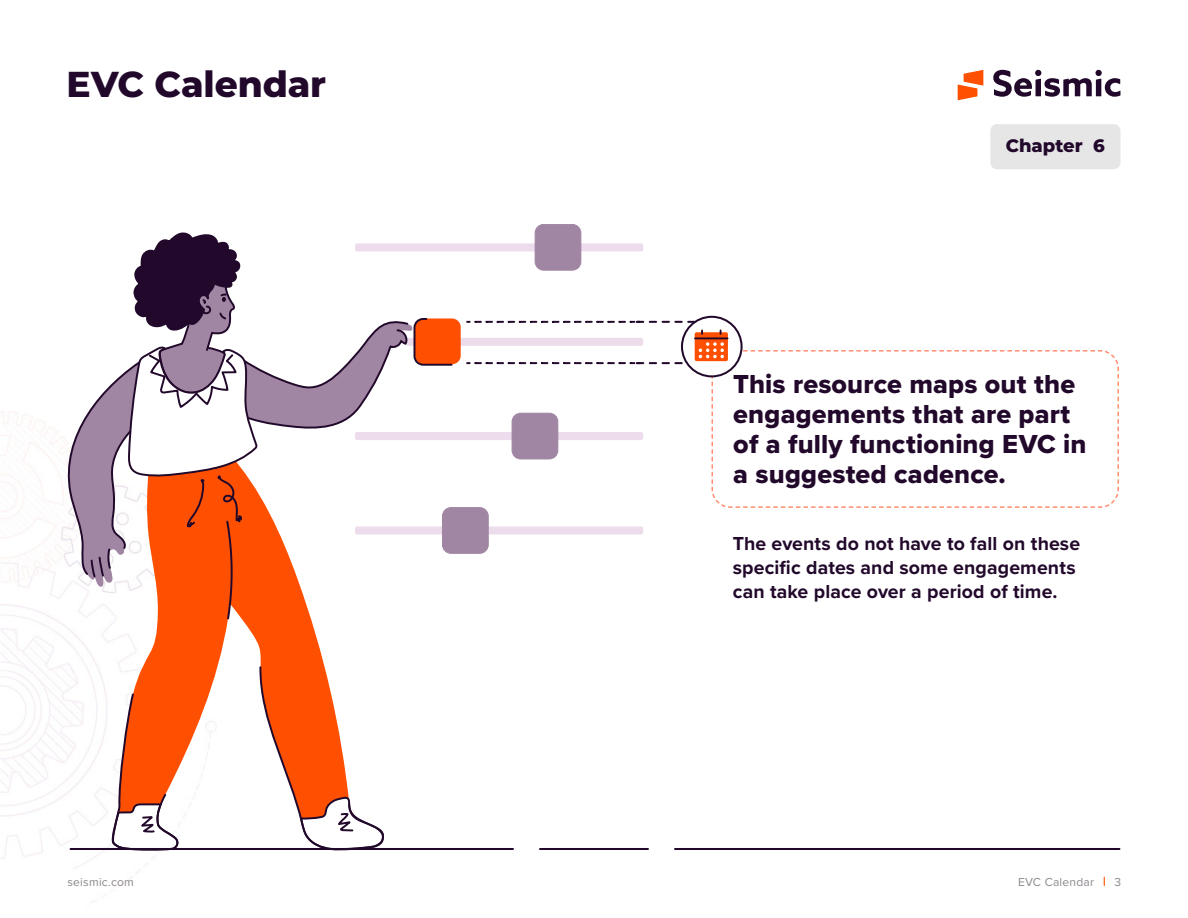
<style>
.page{position:relative;width:1188px;height:918px;background:#fff}
.page>*{position:absolute;margin:0;border:0;box-sizing:border-box;transform-origin:0 0}
.t1{font:800 36px "Montserrat";letter-spacing:-.005em;color:#22092b}
.Body{font:27px/30px "Proxima Nova Extrabld";letter-spacing:.005em;color:#22092b}
.Body-2{font:700 19.5px/24px "Proxima Nova";letter-spacing:.005em;color:#22092b}
.t2{font:800 18px "Montserrat";letter-spacing:-.005em;color:#22092b}
.t3{font:12px "Proxima Nova";letter-spacing:.02em;color:#8b868c}
</style>
<div class="page">
<img style="left:0;top:411px;width:170px;height:492px">
<svg style="left:958px;top:70px;width:25px;height:30px"></svg>
<svg style="left:993px;top:70px;width:127px;height:27px"></svg>
<div style="left:1095px;top:70px;width:7px;height:6px;background:#22092b;border-radius:50%"></div>
<div style="left:990px;top:124px;width:130px;height:45px;background:#e6e6e6;border-radius:7px"></div>
<div style="left:406px;top:338px;width:237px;height:8px;background:#eddcec;border-radius:2px"></div>
<svg style="left:243px;top:621px;width:81px;height:44px;fill:#fe5000"></svg>
<svg style="left:110px;top:621px;width:118px;height:202px"></svg>
<svg style="left:110px;top:692px;width:70px;height:156px"></svg>
<svg style="left:259px;top:665px;width:125px;height:183px"></svg>
<div style="left:355px;top:243px;width:288px;height:8px;background:#eddcec;border-radius:2px"></div>
<div style="left:535px;top:224px;width:46px;height:46px;background:#a186a4;border-radius:9px"></div>
<div style="left:535px;top:224px;width:46px;height:46px;border:1px solid #a186a4;border-radius:9px"></div>
<div style="left:415px;top:318px;width:46px;height:46px;background:#fe5000;border-radius:9px"></div>
<div style="left:355px;top:432px;width:288px;height:8px;background:#eddcec;border-radius:2px"></div>
<div style="left:512px;top:413px;width:46px;height:46px;background:#a186a4;border-radius:9px"></div>
<div style="left:512px;top:413px;width:46px;height:46px;border:1px solid #a186a4;border-radius:9px"></div>
<div style="left:355px;top:526px;width:288px;height:8px;background:#eddcec;border-radius:2px"></div>
<div style="left:442px;top:508px;width:46px;height:45px;background:#a186a4;border-radius:9px"></div>
<div style="left:442px;top:507px;width:47px;height:47px;border:1px solid #a186a4;border-radius:9px"></div>
<svg style="left:68px;top:232px;width:386px;height:389px"></svg>
<hr style="left:71px;top:848px;width:442px;height:2px;background:#22092b">
<hr style="left:540px;top:848px;width:108px;height:2px;background:#22092b">
<hr style="left:675px;top:848px;width:444px;height:2px;background:#22092b">
<svg style="left:467px;top:321px;width:229px;height:2px"></svg>
<svg style="left:711px;top:350px;width:408px;height:158px"></svg>
<div style="left:682px;top:317px;width:60px;height:59px;background:#fff;border-radius:50%"></div>
<div style="left:681px;top:316px;width:62px;height:61px;border:2px solid #22092b;border-radius:50%"></div>
<svg style="left:467px;top:330px;width:261px;height:37px"></svg>
<p class="t1" style="left:67px;top:60px;width:261px">EVC Calendar</p>
<h1 class="t2" style="left:1006px;top:134px;width:101px">Chapter 6</h1>
<p class="Body" style="left:733px;top:369px;width:355px">This resource maps out the engagements that are part of a fully functioning EVC in a suggested cadence.</p>
<p class="Body-2" style="left:733px;top:531px;width:349px">The events do not have to fall on these specific dates and some engagements can take place over a period of time.</p>
<p class="t3" style="left:68px;top:873px;width:68px">seismic.com</p>
<p class="t3" style="left:1018px;top:873px;width:78px">EVC Calendar</p>
<p class="t3" style="left:1114px;top:873px;width:8px">3</p>
</div>
